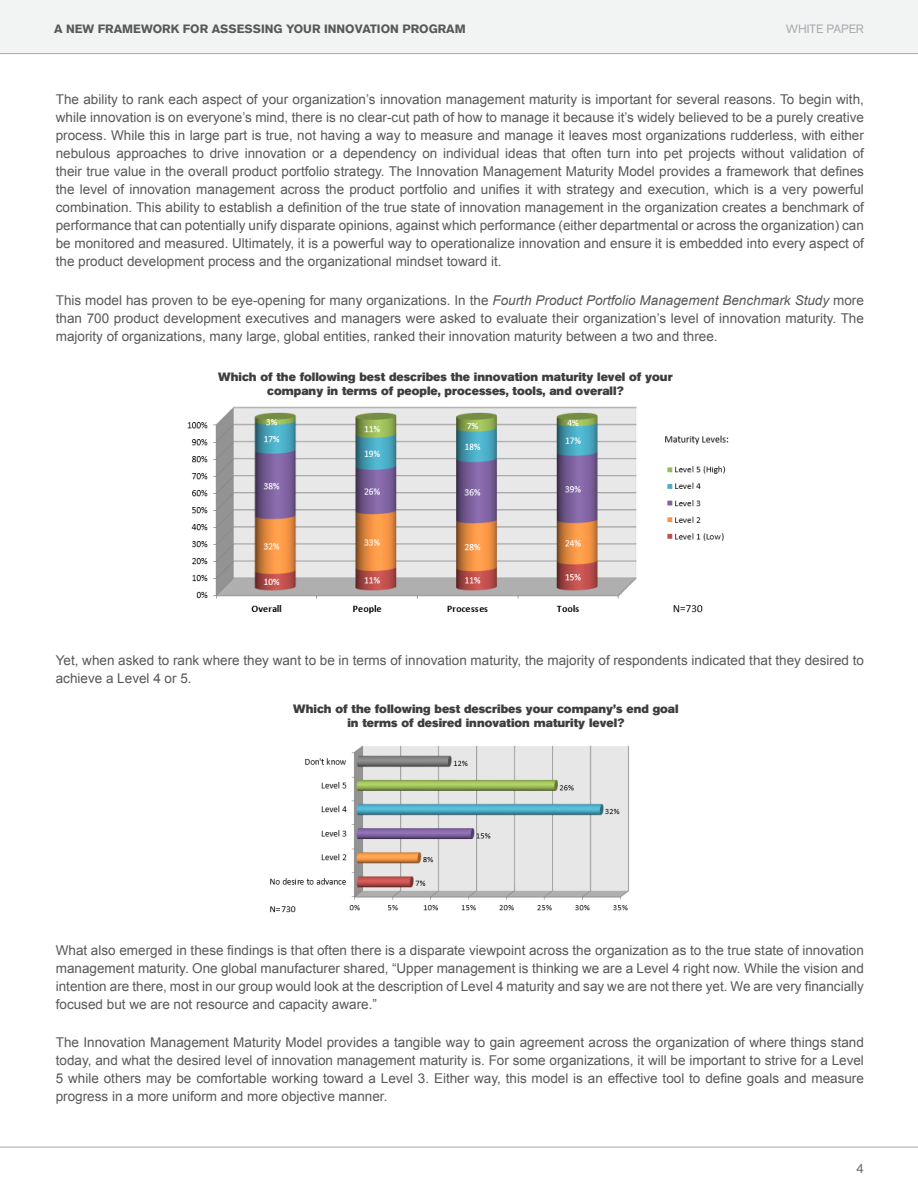
<style>
.page{position:relative;width:918px;height:1188px;background:#fff}
.page>*{position:absolute;margin:0;border:0;box-sizing:border-box;transform-origin:0 0}
.Body_Copy{font:13.5px/18px "Arial";color:#57585a;text-align:justify}
.t1{font:13.5px "Akzidenz Grotesk BQ";color:#6c6d70}
.Figure_Title{font:12px/13.5px "Akzidenz Grotesk BQ Super";color:#3e3e3f;text-align:center}
.t2{font:700 12px "Akzidenz Grotesk BQ";color:#57585a}
.t3{font:12px "Akzidenz Grotesk BQ";color:#a8a9ad}
.s1{font-style:italic}
</style>
<div class="page">
<div style="left:0;top:0;width:918px;height:54px;background:#f0f1f2"></div>
<hr style="left:0;top:1147px;width:918px;height:1px;background:#a8a9ad">
<hr style="left:0;top:53px;width:918px;height:1px;background:#a8a9ad">
<img style="left:270px;top:745px;width:359px;height:168px">
<img style="left:187px;top:406px;width:450px;height:208px">
<img style="left:665px;top:435px;width:64px;height:178px">
<p class="t2" style="left:54px;top:22px;width:413px">A NEW FRAMEWORK FOR ASSESSING YOUR INNOVATION PROGRAM</p>
<p class="t3" style="left:786px;top:22px;width:80px">WHITE PAPER</p>
<p class="Body_Copy" style="left:56px;top:91px;width:810px">The ability to rank each aspect of your organization’s innovation management maturity is important for several reasons. To begin with, while innovation is on everyone’s mind, there is no clear-cut path of how to manage it because it’s widely believed to be a purely creative process. While this in large part is true, not having a way to measure and manage it leaves most organizations rudderless, with either nebulous approaches to drive innovation or a dependency on individual ideas that often turn into pet projects without validation of their true value in the overall product portfolio strategy. The Innovation Management Maturity Model provides a framework that defines the level of innovation management across the product portfolio and unifies it with strategy and execution, which is a very powerful combination. This ability to establish a definition of the true state of innovation management in the organization creates a benchmark of performance that can potentially unify disparate opinions, against which performance (either departmental or across the organization) can be monitored and measured. Ultimately, it is a powerful way to operationalize innovation and ensure it is embedded into every aspect of the product development process and the organizational mindset toward it.</p>
<p class="Body_Copy" style="left:56px;top:291px;width:810px">This model has proven to be eye-opening for many organizations. In the <span class="s1">Fourth Product Portfolio Management Benchmark Study</span> more than 700 product development executives and managers were asked to evaluate their organization’s level of innovation maturity. The majority of organizations, many large, global entities, ranked their innovation maturity between a two and three.</p>
<p class="Figure_Title" style="left:218px;top:370px;width:456px">Which of the following best describes the innovation maturity level of your company in terms of people, processes, tools, and overall?</p>
<p class="Body_Copy" style="left:56px;top:651px;width:810px">Yet, when asked to rank where they want to be in terms of innovation maturity, the majority of respondents indicated that they desired to achieve a Level 4 or 5.</p>
<p class="Figure_Title" style="left:293px;top:703px;width:387px">Which of the following best describes your company’s end goal in terms of desired innovation maturity level?</p>
<p class="Body_Copy" style="left:56px;top:941px;width:810px">What also emerged in these findings is that often there is a disparate viewpoint across the organization as to the true state of innovation management maturity. One global manufacturer shared, “Upper management is thinking we are a Level 4 right now. While the vision and intention are there, most in our group would look at the description of Level 4 maturity and say we are not there yet. We are very financially focused but we are not resource and capacity aware.”</p>
<p class="Body_Copy" style="left:56px;top:1033px;width:810px">The Innovation Management Maturity Model provides a tangible way to gain agreement across the organization of where things stand today, and what the desired level of innovation management maturity is. For some organizations, it will be important to strive for a Level 5 while others may be comfortable working toward a Level 3. Either way, this model is an effective tool to define goals and measure progress in a more uniform and more objective manner.</p>
<p class="t1" style="left:856px;top:1160px;width:9px">4</p>
</div>
